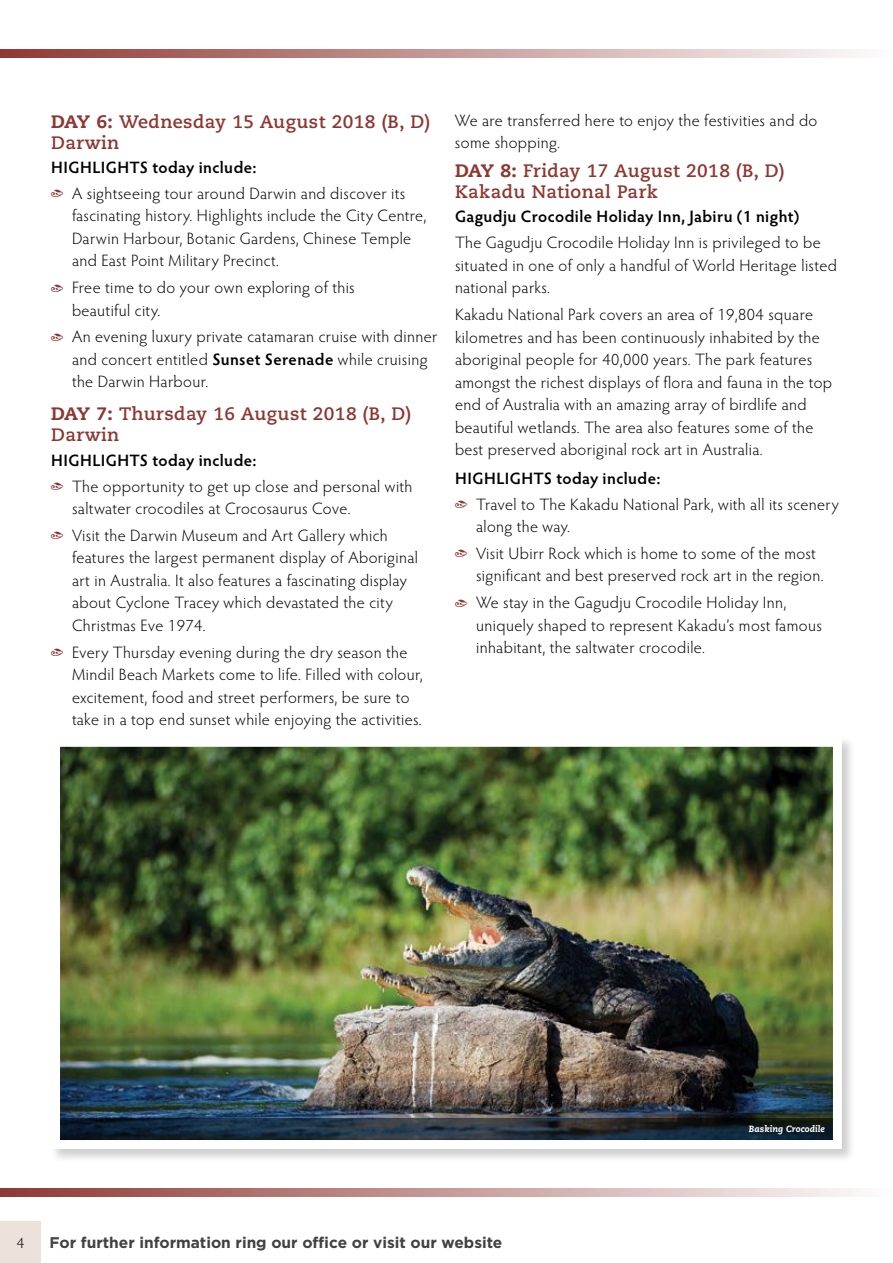
<style>
.page{position:relative;width:893px;height:1263px;background:#fff}
.page>*{position:absolute;margin:0;border:0;box-sizing:border-box;transform-origin:0 0}
.t1{font:700 18px/21px "Caecilia LT Std";letter-spacing:.025em;color:#8e3631}
.t2{font:300 16.5px/22.5px "Hypatia Sans Pro";letter-spacing:.025em;color:#000}
.t3{font:600 16.5px "Hypatia Sans Pro";letter-spacing:.025em;color:#000}
.t4{font:700 15.45px "Gotham";color:#414042}
.t5{font:300 15px "Hypatia Sans Pro";color:#000}
.t6{font:italic 800 9px "Caecilia LT Std";letter-spacing:.01em;color:#fff}
.s1{font-weight:800}
.s2{color:#8e3631}
.s3{font-weight:600}
</style>
<div class="page">
<div style="left:0;top:1221px;width:41px;height:42px;background:#ede1db"></div>
<div style="left:49px;top:735px;width:807px;height:428px;background:#000;opacity:.2"></div>
<img style="left:49px;top:735px;width:797px;height:418px">
<svg style="left:0;top:1188px;width:854px;height:8px;background:#c39693"></svg>
<svg style="left:0;top:49px;width:854px;height:8px;background:#c39693"></svg>
<p class="t1" style="left:51px;top:111px;width:381px"><span class="s1">DAY 6:</span> Wednesday 15 August 2018 (B, D)<br>Darwin</p>
<p class="t3" style="left:51px;top:156px;width:207px">HIGHLIGHTS today include:</p>
<p class="t2" style="left:72px;top:182px;width:356px;text-indent:-21px"><span class="s2">•</span> A sightseeing tour around Darwin and discover its fascinating history. Highlights include the City Centre, Darwin Harbour, Botanic Gardens, Chinese Temple and East Point Military Precinct.</p>
<p class="t2" style="left:72px;top:276px;width:284px;text-indent:-21px"><span class="s2">•</span> Free time to do your own exploring of this beautiful city.</p>
<p class="t2" style="left:72px;top:325px;width:367px;text-indent:-21px"><span class="s2">•</span> An evening luxury private catamaran cruise with dinner and concert entitled <span class="s3">Sunset Serenade</span> while cruising the Darwin Harbour.</p>
<p class="t1" style="left:51px;top:404px;width:362px"><span class="s1">DAY 7:</span> Thursday 16 August 2018 (B, D)<br>Darwin</p>
<p class="t3" style="left:51px;top:449px;width:207px">HIGHLIGHTS today include:</p>
<p class="t2" style="left:72px;top:474px;width:342px;text-indent:-21px"><span class="s2">•</span> The opportunity to get up close and personal with saltwater crocodiles at Crocosaurus Cove.</p>
<p class="t2" style="left:72px;top:524px;width:348px;text-indent:-21px"><span class="s2">•</span> Visit the Darwin Museum and Art Gallery which features the largest permanent display of Aboriginal art in Australia. It also features a fascinating display about Cyclone Tracey which devastated the city Christmas Eve 1974.</p>
<p class="t2" style="left:72px;top:640px;width:352px;text-indent:-21px"><span class="s2">•</span> Every Thursday evening during the dry season the Mindil Beach Markets come to life. Filled with colour, excitement, food and street performers, be sure to take in a top end sunset while enjoying the activities.</p>
<p class="t2" style="left:455px;top:109px;width:364px">We are transferred here to enjoy the festivities and do some shopping.</p>
<p class="t1" style="left:455px;top:161px;width:331px"><span class="s1">DAY 8:</span> Friday 17 August 2018 (B, D)<br>Kakadu National Park</p>
<p class="t3" style="left:455px;top:205px;width:346px">Gagudju Crocodile Holiday Inn, Jabiru (1 night)</p>
<p class="t2" style="left:455px;top:231px;width:383px">The Gagudju Crocodile Holiday Inn is privileged to be situated in one of only a handful of World Heritage listed national parks.</p>
<p class="t2" style="left:455px;top:303px;width:379px">Kakadu National Park covers an area of 19,804 square kilometres and has been continuously inhabited by the aboriginal people for 40,000 years. The park features amongst the richest displays of flora and fauna in the top end of Australia with an amazing array of birdlife and beautiful wetlands. The area also features some of the best preserved aboriginal rock art in Australia.</p>
<p class="t3" style="left:455px;top:467px;width:207px">HIGHLIGHTS today include:</p>
<p class="t2" style="left:476px;top:492px;width:364px;text-indent:-21px"><span class="s2">•</span> Travel to The Kakadu National Park, with all its scenery along the way.</p>
<p class="t2" style="left:476px;top:542px;width:349px;text-indent:-21px"><span class="s2">•</span> Visit Ubirr Rock which is home to some of the most significant and best preserved rock art in the region.</p>
<p class="t2" style="left:476px;top:591px;width:347px;text-indent:-21px"><span class="s2">•</span> We stay in the Gagudju Crocodile Holiday Inn, uniquely shaped to represent Kakadu’s most famous inhabitant, the saltwater crocodile.</p>
<p class="t6" style="left:749px;top:1123px;width:78px">Basking Crocodile</p>
<p class="t5" style="left:17px;top:1233px;width:9px">4</p>
<p class="t4" style="left:50px;top:1233px;width:454px">For further information ring our office or visit our website</p>
</div>
